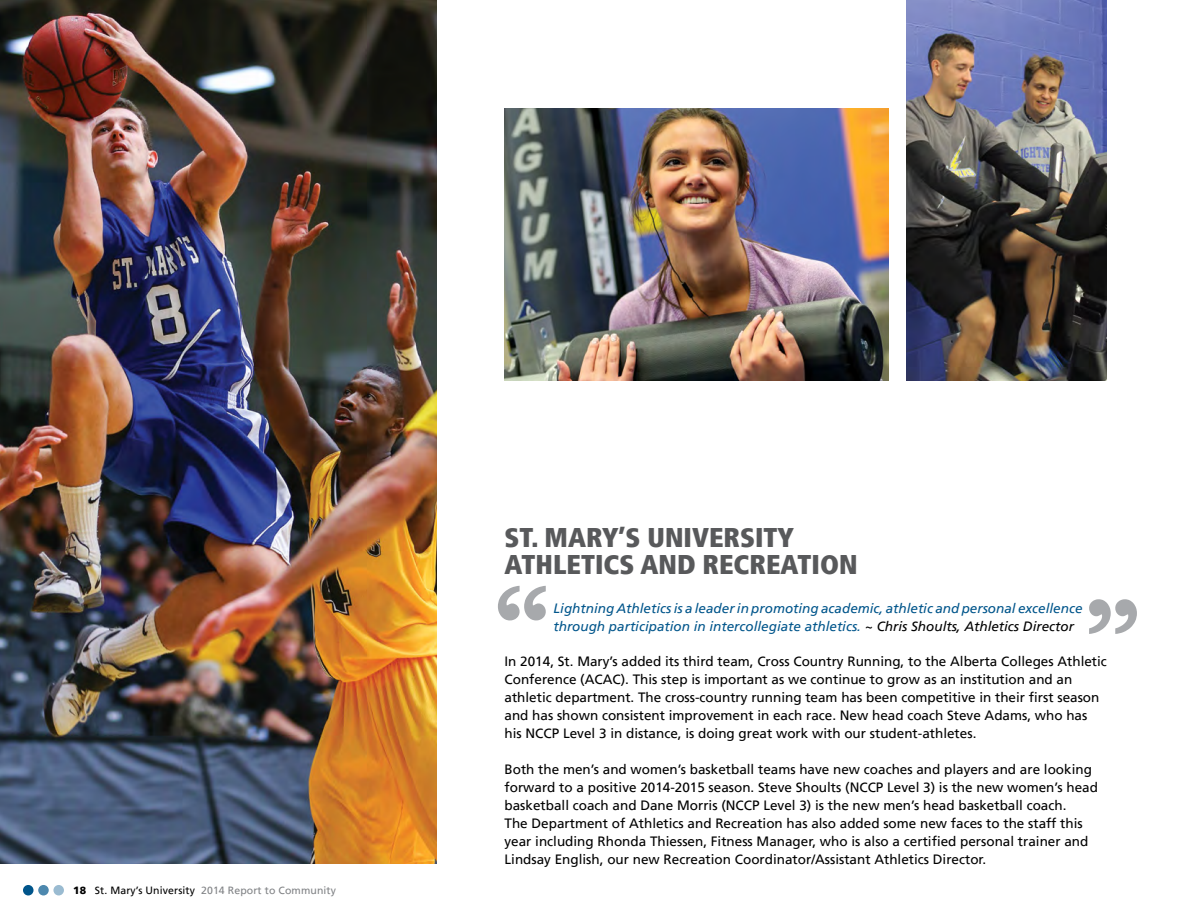
<style>
.page{position:relative;width:1188px;height:918px;background:#fff}
.page>*{position:absolute;margin:0;border:0;box-sizing:border-box;transform-origin:0 0}
.t1{font:900 condensed 27px/27px "Frutiger LT";color:#58595b}
.t2{font:13.5px/18px "Frutiger LT";color:#000}
.t3{font:italic 13.5px/18px "Frutiger LT";color:#00558b}
.t4{font:10.5px "Frutiger LT";letter-spacing:.01em;color:#808285}
.s1{font-weight:900;color:#000}
.s2{color:#000}
</style>
<div class="page">
<div style="left:23px;top:885px;width:11px;height:11px;background:#00558b;border-radius:50%"></div>
<svg style="left:38px;top:885px;width:11px;height:11px"></svg>
<svg style="left:53px;top:885px;width:11px;height:11px"></svg>
<img style="left:505px;top:108px;width:383px;height:272px">
<img style="left:906px;top:0;width:201px;height:381px">
<img style="left:0;top:0;width:437px;height:864px">
<svg style="left:1089px;top:599px;width:48px;height:35px"></svg>
<svg style="left:498px;top:586px;width:48px;height:34px"></svg>
<p class="t4" style="left:73px;top:885px;width:264px"><span class="s1">18</span> <span class="s2">St. Mary’s University</span> 2014 Report to Community</p>
<h1 class="t1" style="left:505px;top:524px;width:354px">ST. MARY’S UNIVERSITY<br>ATHLETICS AND RECREATION</h1>
<p class="t3" style="left:554px;top:599px;width:531px">Lightning Athletics is a leader in promoting academic, athletic and personal excellence through participation in intercollegiate athletics. <span class="s2">~ Chris Shoults, Athletics Director</span></p>
<p class="t2" style="left:505px;top:652px;width:604px">In 2014, St. Mary’s added its third team, Cross Country Running, to the Alberta Colleges Athletic Conference (ACAC). This step is important as we continue to grow as an institution and an athletic department. The cross-country running team has been competitive in their first season and has shown consistent improvement in each race. New head coach Steve Adams, who has his NCCP Level 3 in distance, is doing great work with our student-athletes.</p>
<p class="t2" style="left:505px;top:760px;width:595px">Both the men’s and women’s basketball teams have new coaches and players and are looking forward to a positive 2014-2015 season. Steve Shoults (NCCP Level 3) is the new women’s head basketball coach and Dane Morris (NCCP Level 3) is the new men’s head basketball coach.<br>The Department of Athletics and Recreation has also added some new faces to the staff this year including Rhonda Thiessen, Fitness Manager, who is also a certified personal trainer and Lindsay English, our new Recreation Coordinator/Assistant Athletics Director.</p>
</div>
